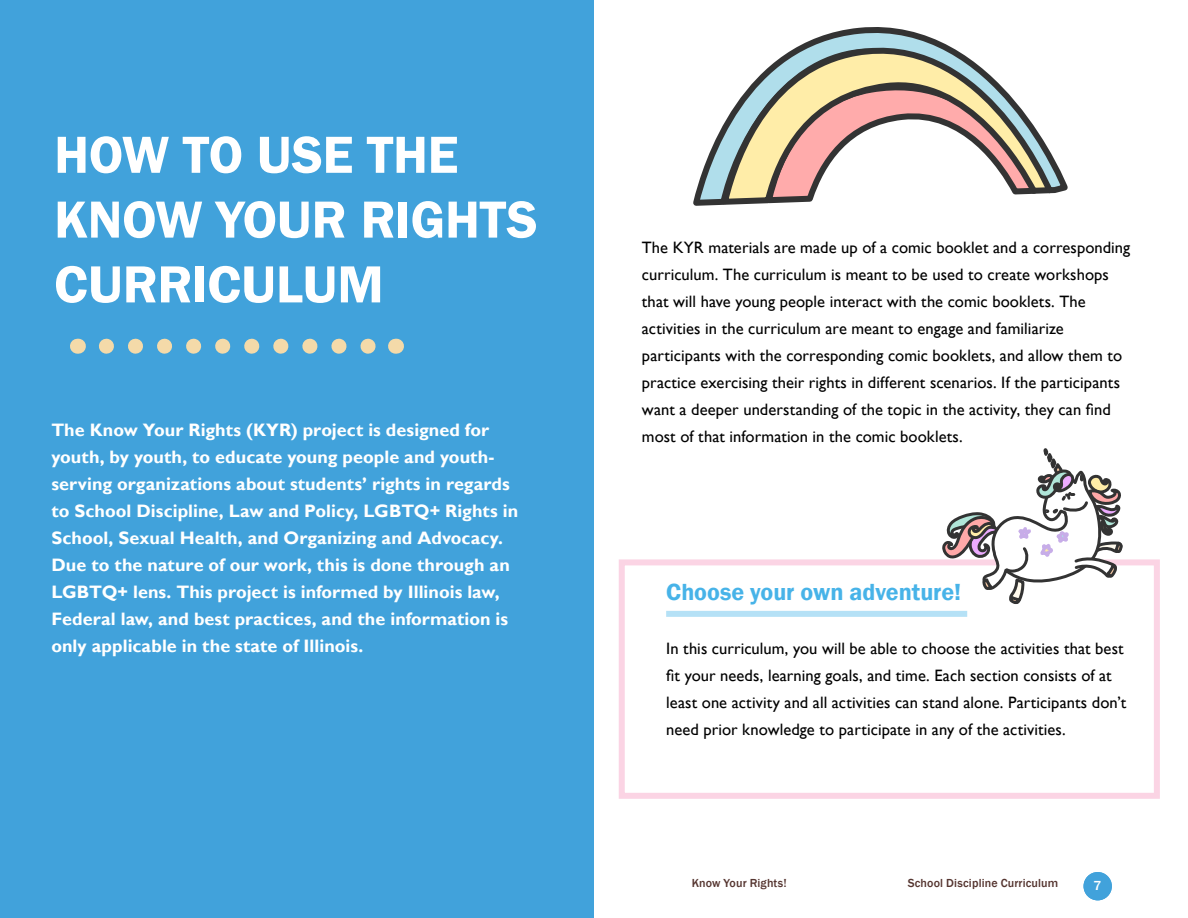
<style>
.page{position:relative;width:1188px;height:918px;background:#fff}
.page>*{position:absolute;margin:0;border:0;box-sizing:border-box;transform-origin:0 0}
.t1{font:600 54px/64.8px "Franklin Gothic";letter-spacing:-.005em;color:#fff}
.t2{font:600 24px "Franklin Gothic";letter-spacing:-.005em;color:#47b3e8}
.t3{font:700 18px/27px "Gill Sans";color:#fff}
.t4{font:16.5px/27px "Gill Sans";letter-spacing:.005em;color:#000}
.t5{font:500 13.5px "Franklin Gothic";color:#fff}
.t6{font:500 12px "Franklin Gothic";letter-spacing:.01em;color:#553530}
</style>
<div class="page">
<div style="left:1084px;top:872px;width:28px;height:28px;background:#41a2db;border-radius:50%"></div>
<div style="left:0;top:0;width:594px;height:918px;background:#41a2db"></div>
<svg style="left:693px;top:27px;width:216px;height:179px"></svg>
<svg style="left:717px;top:31px;width:262px;height:175px"></svg>
<div style="left:619px;top:559px;width:541px;height:240px;border:6px solid #fbd4e4"></div>
<div style="left:666px;top:611px;width:301px;height:6px;background:#b5e1f6"></div>
<svg style="left:106px;top:339px;width:270px;height:15px"></svg>
<svg style="left:77px;top:339px;width:1px;height:15px"></svg>
<svg style="left:396px;top:339px;width:1px;height:15px"></svg>
<svg style="left:979px;top:66px;width:89px;height:129px"></svg>
<svg style="left:941px;top:448px;width:184px;height:156px"></svg>
<h1 class="t1" style="left:54px;top:123px;width:485px">HOW TO USE THE<br>KNOW YOUR RIGHTS<br>CURRICULUM</h1>
<p class="t3" style="left:51px;top:417px;width:468px">The Know Your Rights (KYR) project is designed for youth, by youth, to educate young people and youth&shy;serving organizations about students’ rights in regards to School Discipline, Law and Policy, LGBTQ+ Rights in School, Sexual Health, and Organizing and Advocacy.<br>Due to the nature of our work, this is done through an LGBTQ+ lens. This project is informed by Illinois law, Federal law, and best practices, and the information is only applicable in the state of Illinois.</p>
<p class="t4" style="left:642px;top:235px;width:490px">The KYR materials are made up of a comic booklet and a corresponding curriculum. The curriculum is meant to be used to create workshops that will have young people interact with the comic booklets. The activities in the curriculum are meant to engage and familiarize participants with the corresponding comic booklets, and allow them to practice exercising their rights in different scenarios. If the participants want a deeper understanding of the topic in the activity, they can find most of that information in the comic booklets.</p>
<h2 class="t2" style="left:666px;top:578px;width:297px">Choose your own adventure!</h2>
<p class="t4" style="left:666px;top:636px;width:462px">In this curriculum, you will be able to choose the activities that best fit your needs, learning goals, and time. Each section consists of at least one activity and all activities can stand alone. Participants don’t need prior knowledge to participate in any of the activities.</p>
<p class="t6" style="left:692px;top:875px;width:96px">Know Your Rights!</p>
<p class="t6" style="left:908px;top:875px;width:152px">School Discipline Curriculum</p>
<p class="t5" style="left:1094px;top:877px;width:9px">7</p>
</div>
